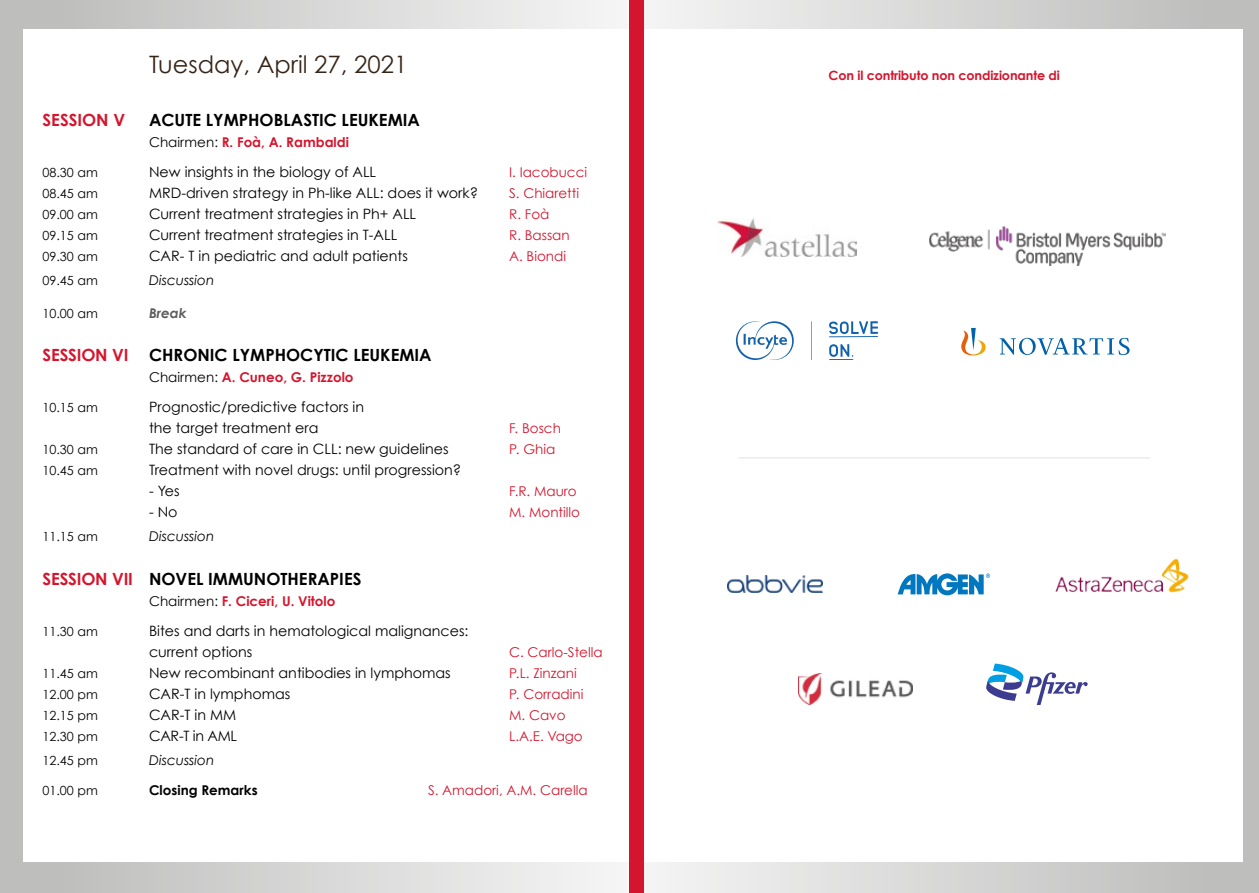
<style>
.page{position:relative;width:1259px;height:893px;background:#fff}
.page>*{position:absolute;margin:0;border:0;box-sizing:border-box;transform-origin:0 0}
.t1{font:24px "Century Gothic";color:#362416}
.t2{font:700 16.8px "Century Gothic";color:#000}
.t3{font:700 16.8px "Century Gothic";color:#d5152d}
.t4{font:14.25px/21px "Century Gothic";color:#000}
.t5{font:13.5px "Century Gothic";color:#d5152d}
.t6{font:700 13.5px "Century Gothic";color:#d5152d}
.t7{font:italic 13.5px "Century Gothic";color:#000}
.t8{font:700 13.5px "Century Gothic";color:#000}
.t9{font:italic 700 13.5px "Century Gothic";color:#5c5c5b}
.t10{font:700 12.75px "Century Gothic";letter-spacing:-.01em;color:#d5152d}
.t11{font:12.6px "Century Gothic";color:#000}
.s1{font-weight:400;color:#000}
.s2{color:#d5152d}
</style>
<div class="page">
<div style="left:0;top:0;width:629px;height:893px;background:linear-gradient(to right,#b9b9b9,#f5f5f5)"></div>
<div style="left:629px;top:0;width:630px;height:893px;background:linear-gradient(to right,#f5f5f5,#babab9)"></div>
<div style="left:23px;top:30px;width:1220px;height:832px;background:#fff"></div>
<svg style="left:961px;top:328px;width:168px;height:27px"></svg>
<img style="left:718px;top:219px;width:139px;height:38px">
<svg style="left:736px;top:321px;width:142px;height:39px"></svg>
<img style="left:929px;top:226px;width:236px;height:40px">
<img style="left:727px;top:575px;width:95px;height:17px">
<svg style="left:897px;top:573px;width:93px;height:22px"></svg>
<img style="left:1055px;top:558px;width:134px;height:35px">
<img style="left:798px;top:673px;width:114px;height:31px">
<svg style="left:986px;top:664px;width:101px;height:41px"></svg>
<hr style="left:738px;top:458px;width:412px;height:1px;background:#e1e1e1">
<div style="left:629px;top:0;width:15px;height:893px;background:#d5152d"></div>
<h1 class="t1" style="left:149px;top:50px;width:260px">Tuesday, April 27, 2021</h1>
<p class="t3" style="left:43px;top:109px;width:84px">SESSION V</p>
<p class="t2" style="left:149px;top:109px;width:272px">ACUTE LYMPHOBLASTIC LEUKEMIA</p>
<p class="t6" style="left:149px;top:133px;width:201px"><span class="s1">Chairmen:</span> R. Foà, A. Rambaldi</p>
<p class="t11" style="left:43px;top:165px;width:57px">08.30 am</p>
<p class="t4" style="left:149px;top:161px;width:229px">New insights in the biology of ALL</p>
<p class="t5" style="left:509px;top:164px;width:79px">I. Iacobucci</p>
<p class="t11" style="left:43px;top:186px;width:57px">08.45 am</p>
<p class="t4" style="left:149px;top:182px;width:330px">MRD-driven strategy in Ph-like ALL: does it work?</p>
<p class="t5" style="left:509px;top:185px;width:71px">S. Chiaretti</p>
<p class="t11" style="left:43px;top:207px;width:57px">09.00 am</p>
<p class="t4" style="left:149px;top:203px;width:269px">Current treatment strategies in Ph+ ALL</p>
<p class="t5" style="left:509px;top:206px;width:42px">R. Foà</p>
<p class="t11" style="left:43px;top:228px;width:57px">09.15 am</p>
<p class="t4" style="left:149px;top:224px;width:250px">Current treatment strategies in T-ALL</p>
<p class="t5" style="left:509px;top:227px;width:62px">R. Bassan</p>
<p class="t11" style="left:43px;top:249px;width:57px">09.30 am</p>
<p class="t4" style="left:149px;top:245px;width:260px">CAR- T in pediatric and adult patients</p>
<p class="t5" style="left:509px;top:248px;width:58px">A. Biondi</p>
<p class="t11" style="left:43px;top:273px;width:57px">09.45 am</p>
<p class="t7" style="left:149px;top:272px;width:67px">Discussion</p>
<p class="t11" style="left:43px;top:306px;width:57px">10.00 am</p>
<p class="t9" style="left:149px;top:304px;width:39px">Break</p>
<p class="t2" style="left:43px;top:345px;width:391px"><span class="s2">SESSION VI</span> CHRONIC LYMPHOCYTIC LEUKEMIA</p>
<p class="t6" style="left:149px;top:369px;width:206px"><span class="s1">Chairmen:</span> A. Cuneo, G. Pizzolo</p>
<p class="t11" style="left:43px;top:400px;width:57px">10.15 am</p>
<p class="t4" style="left:149px;top:396px;width:216px">Prognostic/predictive factors in the target treatment era</p>
<p class="t5" style="left:509px;top:420px;width:53px">F. Bosch</p>
<p class="t11" style="left:43px;top:442px;width:57px">10.30 am</p>
<p class="t4" style="left:149px;top:438px;width:301px">The standard of care in CLL: new guidelines</p>
<p class="t5" style="left:509px;top:441px;width:48px">P. Ghia</p>
<p class="t11" style="left:43px;top:463px;width:57px">10.45 am</p>
<p class="t4" style="left:149px;top:459px;width:314px">Treatment with novel drugs: until progression?</p>
<p class="t4" style="left:149px;top:480px;width:32px">- Yes</p>
<p class="t5" style="left:509px;top:483px;width:69px">F.R. Mauro</p>
<p class="t4" style="left:149px;top:501px;width:30px">- No</p>
<p class="t5" style="left:509px;top:504px;width:72px">M. Montillo</p>
<p class="t11" style="left:43px;top:529px;width:57px">11.15 am</p>
<p class="t7" style="left:149px;top:528px;width:67px">Discussion</p>
<p class="t2" style="left:43px;top:568px;width:320px"><span class="s2">SESSION VII</span> NOVEL IMMUNOTHERAPIES</p>
<p class="t6" style="left:149px;top:592px;width:188px"><span class="s1">Chairmen:</span> F. Ciceri, U. Vitolo</p>
<p class="t11" style="left:43px;top:624px;width:57px">11.30 am</p>
<p class="t4" style="left:149px;top:620px;width:321px">Bites and darts in hematological malignances: current options</p>
<p class="t5" style="left:509px;top:644px;width:95px">C. Carlo-Stella</p>
<p class="t11" style="left:43px;top:666px;width:57px">11.45 am</p>
<p class="t4" style="left:149px;top:662px;width:303px">New recombinant antibodies in lymphomas</p>
<p class="t5" style="left:509px;top:665px;width:69px">P.L. Zinzani</p>
<p class="t11" style="left:43px;top:687px;width:57px">12.00 pm</p>
<p class="t4" style="left:149px;top:683px;width:143px">CAR-T in lymphomas</p>
<p class="t5" style="left:509px;top:686px;width:76px">P. Corradini</p>
<p class="t11" style="left:43px;top:708px;width:57px">12.15 pm</p>
<p class="t4" style="left:149px;top:704px;width:89px">CAR-T in MM</p>
<p class="t5" style="left:509px;top:707px;width:58px">M. Cavo</p>
<p class="t11" style="left:43px;top:729px;width:57px">12.30 pm</p>
<p class="t4" style="left:149px;top:725px;width:90px">CAR-T in AML</p>
<p class="t5" style="left:509px;top:728px;width:75px">L.A.E. Vago</p>
<p class="t11" style="left:43px;top:753px;width:57px">12.45 pm</p>
<p class="t7" style="left:149px;top:752px;width:67px">Discussion</p>
<p class="t11" style="left:43px;top:783px;width:57px">01.00 pm</p>
<p class="t8" style="left:149px;top:781px;width:110px">Closing Remarks</p>
<p class="t5" style="left:428px;top:782px;width:161px">S. Amadori, A.M. Carella</p>
<p class="t10" style="left:828px;top:67px;width:233px">Con il contributo non condizionante di</p>
</div>
